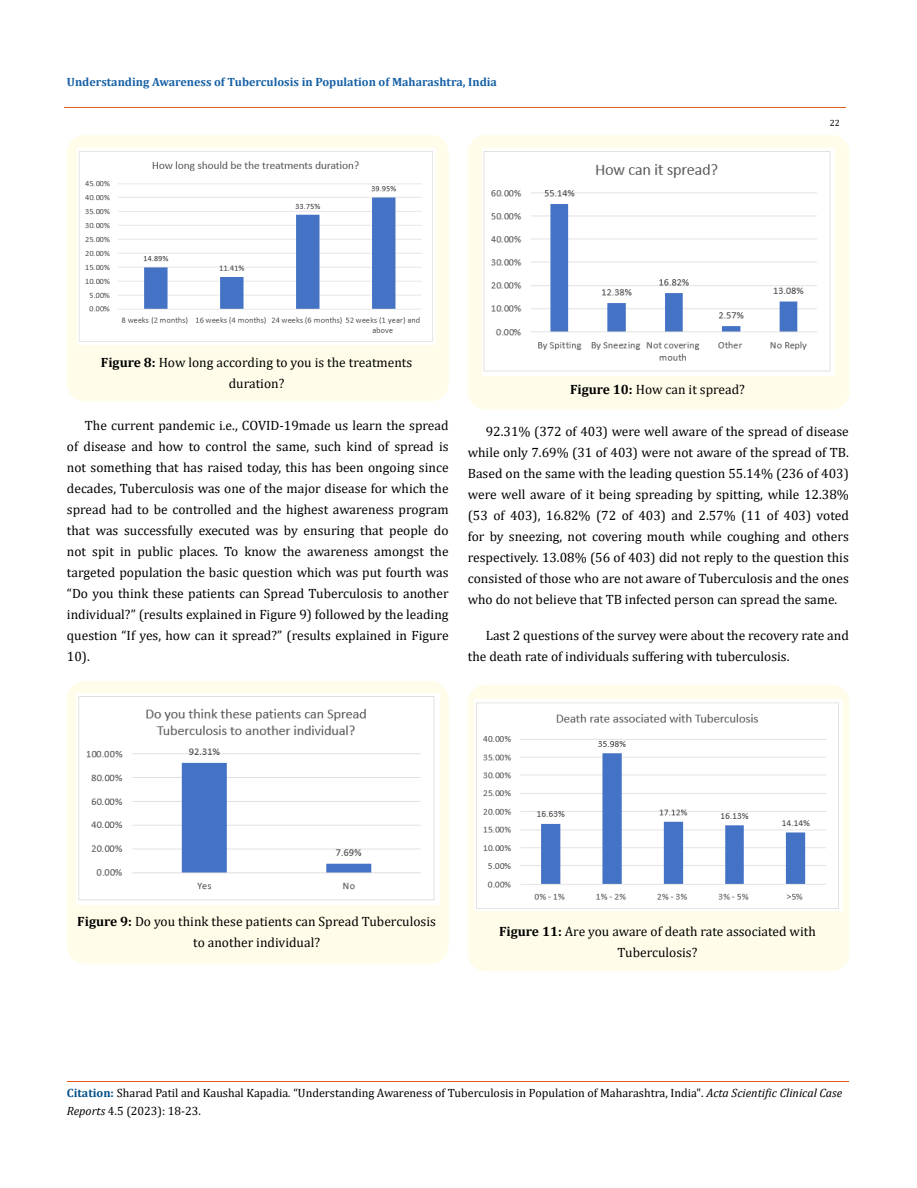
<style>
.page{position:relative;width:917px;height:1188px;background:#fff}
.page>*{position:absolute;margin:0;border:0;box-sizing:border-box;transform-origin:0 0}
.t1{font:13.5px/21px "Cambria";color:#000;text-align:center}
.t2{font:12px/18px "Cambria";color:#000}
.t3{font:700 12px "Cambria";color:#1560a6}
.t4{font:9px "Cambria";color:#000}
.s1{font-weight:700}
.s2{font-weight:700;color:#035089}
.s3{font-style:italic}
</style>
<div class="page">
<div style="left:67px;top:135px;width:381px;height:266px;background:#fffde9;border-radius:18px"></div>
<img style="left:77px;top:148px;width:359px;height:196px">
<div style="left:67px;top:681px;width:381px;height:283px;background:#fffde9;border-radius:18px"></div>
<img style="left:76px;top:694px;width:363px;height:210px">
<div style="left:468px;top:135px;width:381px;height:275px;background:#fffde9;border-radius:18px"></div>
<img style="left:483px;top:148px;width:351px;height:228px">
<div style="left:468px;top:685px;width:381px;height:286px;background:#fffde9;border-radius:18px"></div>
<img style="left:474px;top:699px;width:368px;height:212px">
<hr style="left:64px;top:108px;width:781px;height:1px;background:#e05d1a">
<hr style="left:67px;top:1082px;width:781px;height:1px;background:#e05d1a">
<p class="t3" style="left:67px;top:73px;width:431px">Understanding Awareness of Tuberculosis in Population of Maharashtra, India</p>
<p class="t4" style="left:829px;top:118px;width:11px">22</p>
<p class="t1" style="left:101px;top:351px;width:313px"><span class="s1">Figure 8:</span> How long according to you is the treatments duration?</p>
<p class="t1" style="left:67px;top:415px;width:383px;text-align:justify;text-indent:18px">The current pandemic i.e., COVID-19made us learn the spread of disease and how to control the same, such kind of spread is not something that has raised today, this has been ongoing since decades, Tuberculosis was one of the major disease for which the spread had to be controlled and the highest awareness program that was successfully executed was by ensuring that people do not spit in public places. To know the awareness amongst the targeted population the basic question which was put fourth was “Do you think these patients can Spread Tuberculosis to another individual?” (results explained in Figure 9) followed by the leading question “If yes, how can it spread?” (results explained in Figure 10).</p>
<p class="t1" style="left:570px;top:378px;width:176px"><span class="s1">Figure 10:</span> How can it spread?</p>
<p class="t1" style="left:468px;top:421px;width:382px;text-align:justify;text-indent:18px">92.31% (372 of 403) were well aware of the spread of disease while only 7.69% (31 of 403) were not aware of the spread of TB.<br>Based on the same with the leading question 55.14% (236 of 403) were well aware of it being spreading by spitting, while 12.38% (53 of 403), 16.82% (72 of 403) and 2.57% (11 of 403) voted for by sneezing, not covering mouth while coughing and others respectively. 13.08% (56 of 403) did not reply to the question this consisted of those who are not aware of Tuberculosis and the ones who do not believe that TB infected person can spread the same.</p>
<p class="t1" style="left:468px;top:625px;width:382px;text-align:left;text-indent:18px">Last 2 questions of the survey were about the recovery rate and the death rate of individuals suffering with tuberculosis.</p>
<p class="t1" style="left:77px;top:911px;width:360px"><span class="s1">Figure 9:</span> Do you think these patients can Spread Tuberculosis to another individual?</p>
<p class="t1" style="left:499px;top:921px;width:318px"><span class="s1">Figure 11:</span> Are you aware of death rate associated with<br>Tuberculosis?</p>
<p class="t2" style="left:67px;top:1084px;width:776px"><span class="s2">Citation:</span> Sharad Patil and Kaushal Kapadia<span class="s3">.</span> “Understanding Awareness of Tuberculosis in Population of Maharashtra, India". <span class="s3">Acta Scientific Clinical Case<br>Reports</span> 4.5 (2023): 18-23.</p>
</div>
